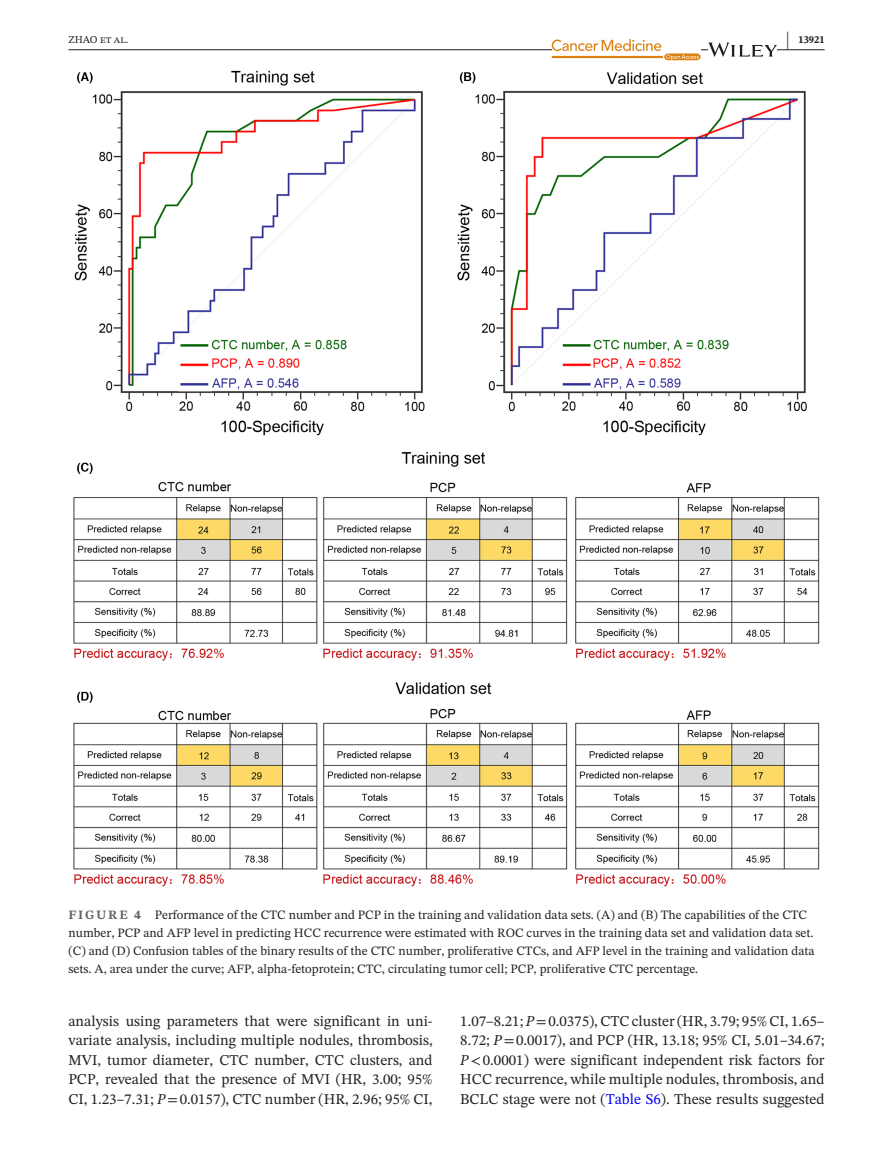
<style>
.page{position:relative;width:893px;height:1174px;background:#fff}
.page>*{position:absolute;margin:0;border:0;box-sizing:border-box;transform-origin:0 0}
.t1{font:700 21px "STIX Two Text";color:#231f20;scale:.42 1}
.t2{font:15px/19.5px "STIX Two Text";color:#231f20;text-align:justify}
.t3{font:12.75px/18px "STIX Two Text";color:#231f20}
.t4{font:10.5px "STIX Two Text";color:#231f20}
.t5{font:700 10.5px "STIX Two Text";color:#231f20}
.s1{font-weight:700;color:#636366}
.s2{font-style:italic}
.s3{font-family:"STIX"}
.s4{color:#00f}
</style>
<div class="page">
<hr style="left:68px;top:49px;width:756px;height:1px;background:#231f20">
<svg style="left:552px;top:39px;width:149px;height:21px"></svg>
<svg style="left:708px;top:43px;width:69px;height:14px"></svg>
<img style="left:73px;top:70px;width:747px;height:816px">
<h1 class="t1" style="left:787px;top:24px;width:8px">|</h1>
<p class="t4" style="left:68px;top:32px;width:61px">ZHAO et al.</p>
<p class="t5" style="left:798px;top:32px;width:27px">13921</p>
<p class="t3" style="left:68px;top:905px;width:748px"><span class="s1">FIGURE 4</span> Performance of the CTC number and PCP in the training and validation data sets. (A) and (B) The capabilities of the CTC number, PCP and AFP level in predicting HCC recurrence were estimated with ROC curves in the training data set and validation data set. (C) and (D) Confusion tables of the binary results of the CTC number, proliferative CTCs, and AFP level in the training and validation data sets. A, area under the curve; AFP, alpha-fetoprotein; CTC, circulating tumor cell; PCP, proliferative CTC percentage.</p>
<p class="t2" style="left:68px;top:1011px;width:366px">analysis using parameters that were significant in uni&shy;variate analysis, including multiple nodules, thrombosis, MVI, tumor diameter, CTC number, CTC clusters, and PCP, revealed that the presence of MVI (HR, 3.00; 95% CI, 1.23–7.31; <span class="s2">P</span><span class="s3">=</span>0.0157), CTC number (HR, 2.96; 95% CI,</p>
<p class="t2" style="left:460px;top:1011px;width:366px">1.07–8.21; <span class="s2">P</span><span class="s3">=</span>0.0375), CTC cluster (HR, 3.79; 95% CI, 1.65– 8.72; <span class="s2">P</span><span class="s3">=</span>0.0017), and PCP (HR, 13.18; 95% CI, 5.01–34.67; <span class="s2">P</span><span class="s3">&lt;</span>0.0001) were significant independent risk factors for HCC recurrence, while multiple nodules, thrombosis, and BCLC stage were not (<span class="s4">Table S6</span>). These results suggested</p>
</div>
